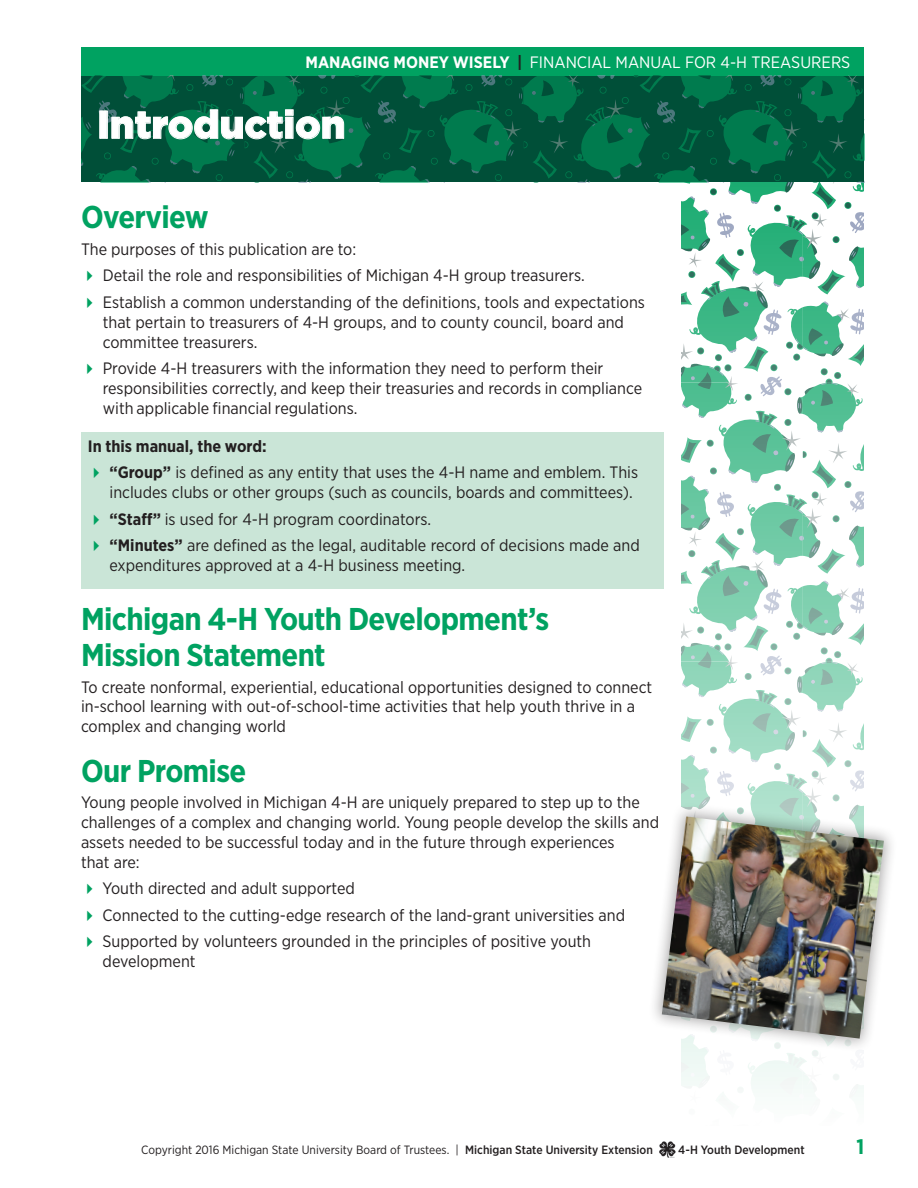
<style>
.page{position:relative;width:918px;height:1188px;background:#fff}
.page>*{position:absolute;margin:0;border:0;box-sizing:border-box;transform-origin:0 0}
.t1{font:900 39px "Gotham";color:#fff}
.t2{font:700 31.5px/36px "Gotham Narrow";letter-spacing:-.02em;color:#00a261}
.t3{font:700 21px "Gotham Narrow";color:#00a261}
.Body{font:16.5px/19.8px "Gotham Narrow";color:#231f20}
.t4{font:16.5px "Gotham Narrow";color:#fff}
.Body-2{font:700 16.5px "Gotham Narrow";color:#231f20}
.t5{font:12px "Gotham Narrow";color:#231f20}
.t6{font:500 12px "Gotham Narrow";color:#231f20}
.s1{font-weight:700}
.s2{font-weight:700;color:#231f20}
.s3{font-weight:500}
</style>
<div class="page">
<svg style="left:682px;top:182px;width:182px;height:907px"></svg>
<img style="left:659px;top:1141px;width:16px;height:16px">
<div style="left:81px;top:47px;width:783px;height:30px;background:#00a261"></div>
<svg style="left:82px;top:75px;width:782px;height:107px;background:#025e40"></svg>
<svg style="left:111px;top:109px;width:233px;height:31px;background:#28775e"></svg>
<div style="left:81px;top:432px;width:583px;height:157px;background:#cae5d7"></div>
<div style="left:647px;top:802px;width:251px;height:251px;background:#231f20;opacity:.4"></div>
<img style="left:662px;top:816px;width:222px;height:223px">
<p class="t4" style="left:305px;top:52px;width:546px"><span class="s1">MANAGING MONEY WISELY</span> <span class="s2">|</span> FINANCIAL MANUAL FOR 4-H TREASURERS</p>
<h1 class="t1" style="left:97px;top:98px;width:250px">Introduction</h1>
<h2 class="t2" style="left:81px;top:199px;width:129px">Overview</h2>
<p class="Body" style="left:81px;top:239px;width:277px">The purposes of this publication are to:</p>
<p class="Body" style="left:103px;top:265px;width:484px">Detail the role and responsibilities of Michigan 4-H group treasurers.</p>
<p class="Body" style="left:103px;top:292px;width:544px">Establish a common understanding of the definitions, tools and expectations that pertain to treasurers of 4-H groups, and to county council, board and committee treasurers.</p>
<p class="Body" style="left:103px;top:358px;width:541px">Provide 4-H treasurers with the information they need to perform their responsibilities correctly, and keep their treasuries and records in compliance with applicable financial regulations.</p>
<p class="Body-2" style="left:88px;top:436px;width:180px">In this manual, the word:</p>
<p class="Body" style="left:110px;top:462px;width:530px"><span class="s1">“Group”</span> is defined as any entity that uses the 4-H name and emblem. This includes clubs or other groups (such as councils, boards and committees).</p>
<p class="Body" style="left:110px;top:509px;width:323px"><span class="s1">“Staff”</span> is used for 4-H program coordinators.</p>
<p class="Body" style="left:110px;top:535px;width:532px"><span class="s1">“Minutes”</span> are defined as the legal, auditable record of decisions made and expenditures approved at a 4-H business meeting.</p>
<h2 class="t2" style="left:81px;top:601px;width:470px">Michigan 4-H Youth Development’s<br>Mission Statement</h2>
<p class="Body" style="left:81px;top:677px;width:573px">To create nonformal, experiential, educational opportunities designed to connect in-school learning with out-of-school-time activities that help youth thrive in a complex and changing world</p>
<h2 class="t2" style="left:81px;top:752px;width:167px">Our Promise</h2>
<p class="Body" style="left:81px;top:792px;width:580px">Young people involved in Michigan 4-H are uniquely prepared to step up to the challenges of a complex and changing world. Young people develop the skills and assets needed to be successful today and in the future through experiences<br>that are:</p>
<p class="Body" style="left:103px;top:878px;width:254px">Youth directed and adult supported</p>
<p class="Body" style="left:103px;top:905px;width:524px">Connected to the cutting-edge research of the land-grant universities and</p>
<p class="Body" style="left:103px;top:931px;width:490px">Supported by volunteers grounded in the principles of positive youth development</p>
<p class="t5" style="left:141px;top:1143px;width:513px">Copyright 2016 Michigan State University Board of Trustees. | <span class="s3">Michigan State University Extension</span></p>
<p class="t6" style="left:678px;top:1143px;width:128px">4-H Youth Development</p>
<p class="t3" style="left:856px;top:1134px;width:9px">1</p>
</div>
